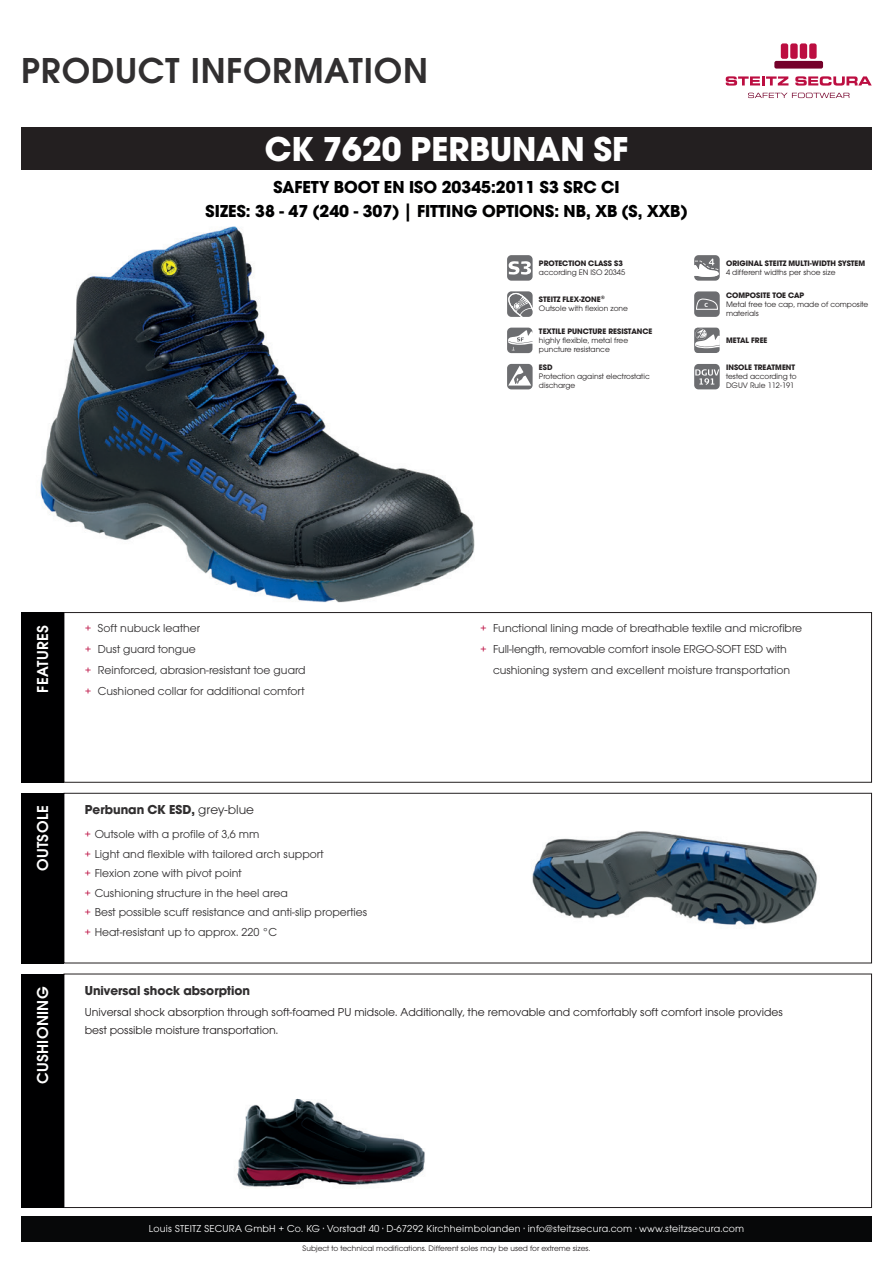
<style>
.page{position:relative;width:893px;height:1263px;background:#fff}
.page>*{position:absolute;margin:0;border:0;box-sizing:border-box;transform-origin:0 0}
.t1{font:600 37.5px "Avant Gard Goth EF";letter-spacing:.02em;color:#312f30}
.t2{font:700 36px "Avant Gard Goth EF";color:#fff}
.t3{font:700 18px/24px "Avant Gard Goth EF";color:#000001;text-align:center}
.t4{font:600 16.5px "Avant Gard Goth EF";letter-spacing:.02em;color:#fff}
.t5{font:700 13.5px "Avant Gard Goth EF";color:#312f30}
.t6{font:12px/19.5px "Avant Gard Goth EF";color:#312f30}
.t7{font:12px/18px "Avant Gard Goth EF";color:#231f20}
.t8{font:12px/21px "Avant Gard Goth EF";color:#bc0e41;text-align:justify}
.t9{font:10.5px "Avant Gard Goth EF";letter-spacing:.02em;color:#fff}
.t10{font:8.25px/9px "Avant Gard Goth EF";color:#231f20}
.t11{font:700 8.25px "Avant Gard Goth EF";color:#231f20}
.t12{font:700 6.15px "Myriad Pro";color:#fff}
.s1{font-weight:400}
.s2{color:#bc0e41}
</style>
<div class="page">
<div style="left:64px;top:612px;width:808px;height:170px;border:1px solid #231f20"></div>
<div style="left:64px;top:793px;width:808px;height:170px;border:1px solid #231f20"></div>
<div style="left:64px;top:974px;width:808px;height:234px;border:1px solid #231f20"></div>
<div style="left:21px;top:1216px;width:851px;height:26px;background:#070809"></div>
<svg style="left:726px;top:76px;width:62px;height:10px"></svg>
<svg style="left:795px;top:76px;width:77px;height:10px"></svg>
<div style="left:774px;top:61px;width:49px;height:8px;background:#75012a;border-radius:2px"></div>
<div style="left:781px;top:43px;width:7px;height:16px;background:#bc0e41;border-radius:2px"></div>
<div style="left:790px;top:43px;width:8px;height:16px;background:#bc0e41;border-radius:2px"></div>
<div style="left:800px;top:43px;width:7px;height:16px;background:#bc0e41;border-radius:2px"></div>
<div style="left:809px;top:43px;width:8px;height:16px;background:#bc0e41;border-radius:2px"></div>
<svg style="left:748px;top:93px;width:101px;height:5px"></svg>
<div style="left:21px;top:128px;width:851px;height:42px;background:#231f20"></div>
<div style="left:21px;top:612px;width:43px;height:170px;background:#000001"></div>
<div style="left:21px;top:793px;width:43px;height:170px;background:#000001"></div>
<div style="left:21px;top:974px;width:43px;height:234px;background:#000001"></div>
<img style="left:40px;top:226px;width:435px;height:377px">
<img style="left:532px;top:831px;width:285px;height:94px">
<img style="left:237px;top:1098px;width:188px;height:89px">
<div style="left:507px;top:255px;width:26px;height:26px;background:#6c6d70;border-radius:4px"></div>
<svg style="left:509px;top:261px;width:22px;height:14px"></svg>
<svg style="left:694px;top:255px;width:26px;height:26px"></svg>
<svg style="left:507px;top:291px;width:26px;height:26px"></svg>
<div style="left:694px;top:291px;width:26px;height:26px;background:#6c6d70;border-radius:4px"></div>
<svg style="left:696px;top:298px;width:22px;height:12px"></svg>
<svg style="left:507px;top:328px;width:26px;height:25px"></svg>
<div style="left:694px;top:328px;width:26px;height:25px;background:#6c6d70;border-radius:4px"></div>
<svg style="left:695px;top:329px;width:25px;height:19px"></svg>
<div style="left:507px;top:364px;width:26px;height:25px;background:#6c6d70;border-radius:4px"></div>
<svg style="left:508px;top:366px;width:23px;height:20px"></svg>
<div style="left:694px;top:364px;width:26px;height:25px;background:#6c6d70;border-radius:4px"></div>
<svg style="left:695px;top:369px;width:24px;height:16px"></svg>
<h1 class="t1" style="left:21px;top:48px;width:408px">PRODUCT INFORMATION</h1>
<h2 class="t2" style="left:265px;top:127px;width:365px">CK 7620 PERBUNAN SF</h2>
<h3 class="t3" style="left:206px;top:175px;width:483px">SAFETY BOOT EN ISO 20345:2011 S3 SRC CI<br>SIZES: 38 - 47 (240 - 307) | FITTING OPTIONS: NB, XB (S, XXB)</h3>
<p class="t11" style="left:539px;top:258px;width:85px">PROTECTION CLASS S3</p>
<p class="t10" style="left:539px;top:268px;width:88px">according EN ISO 20345</p>
<p class="t11" style="left:539px;top:295px;width:67px">STEITZ FLEX-ZONE®</p>
<p class="t10" style="left:539px;top:304px;width:91px">Outsole with flexion zone</p>
<p class="t12" style="left:704px;top:301px;width:5px">C</p>
<p class="t11" style="left:726px;top:258px;width:141px">ORIGINAL STEITZ MULTI-WIDTH SYSTEM</p>
<p class="t10" style="left:726px;top:268px;width:111px">4 different widths per shoe size</p>
<p class="t11" style="left:726px;top:290px;width:80px">COMPOSITE TOE CAP</p>
<p class="t10" style="left:726px;top:300px;width:144px">Metal free toe cap, made of composite materials</p>
<p class="t11" style="left:539px;top:326px;width:115px">TEXTILE PUNCTURE RESISTANCE</p>
<p class="t10" style="left:539px;top:336px;width:91px">highly flexible, metal free puncture resistance</p>
<p class="t11" style="left:726px;top:335px;width:43px">METAL FREE</p>
<p class="t11" style="left:539px;top:363px;width:15px">ESD</p>
<p class="t10" style="left:539px;top:372px;width:112px">Protection against electrostatic discharge</p>
<p class="t11" style="left:726px;top:363px;width:71px">INSOLE TREATMENT</p>
<p class="t10" style="left:726px;top:372px;width:72px">tested according to<br>DGUV Rule 112-191</p>
<h3 class="t4" style="left:33px;top:693px;width:69px;rotate:-90deg">FEATURES</h3>
<p class="t8" style="left:85px;top:618px;width:7px">+ + + +</p>
<p class="t6" style="left:98px;top:618px;width:209px;line-height:21px">Soft nubuck leather<br>Dust guard tongue<br>Reinforced, abrasion-resistant toe guard<br>Cushioned collar for additional comfort</p>
<p class="t8" style="left:480px;top:618px;width:7px">+ +</p>
<p class="t6" style="left:493px;top:618px;width:310px;line-height:21px">Functional lining made of breathable textile and microfibre<br>Full-length, removable comfort insole ERGO-SOFT ESD with cushioning system and excellent moisture transportation</p>
<h3 class="t4" style="left:33px;top:871px;width:67px;rotate:-90deg">OUTSOLE</h3>
<h3 class="t4" style="left:33px;top:1084px;width:99px;rotate:-90deg">CUSHIONING</h3>
<p class="t5" style="left:85px;top:801px;width:171px">Perbunan CK ESD, <span class="s1">grey-blue</span></p>
<p class="t6" style="left:85px;top:825px;width:284px"><span class="s2">+</span> Outsole with a profile of 3,6 mm<br><span class="s2">+</span> Light and flexible with tailored arch support<br><span class="s2">+</span> Flexion zone with pivot point<br><span class="s2">+</span> Cushioning structure in the heel area<br><span class="s2">+</span> Best possible scuff resistance and anti-slip properties <span class="s2">+</span> Heat-resistant up to approx. 220 °C</p>
<p class="t5" style="left:85px;top:983px;width:167px">Universal shock absorption</p>
<p class="t7" style="left:85px;top:1002px;width:700px">Universal shock absorption through soft-foamed PU midsole. Additionally, the removable and comfortably soft comfort insole provides best possible moisture transportation.</p>
<p class="t9" style="left:149px;top:1223px;width:597px">Louis STEITZ SECURA GmbH + Co. KG · Vorstadt 40 · D-67292 Kirchheimbolanden · info@steitzsecura.com · www.steitzsecura.com</p>
<p class="t10" style="left:303px;top:1244px;width:289px">Subject to technical modifications. Different soles may be used for extreme sizes.</p>
</div>
